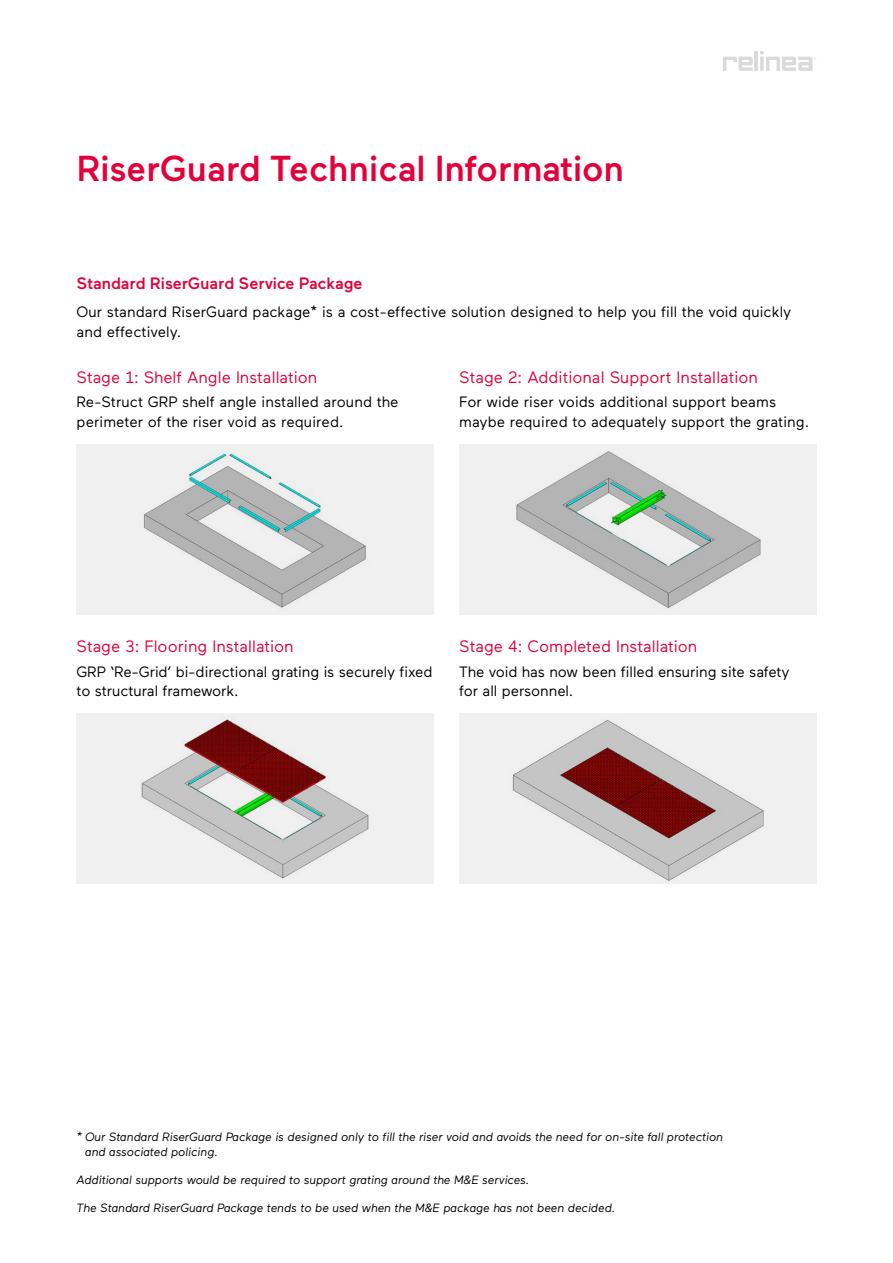
<style>
.page{position:relative;width:893px;height:1263px;background:#fff}
.page>*{position:absolute;margin:0;border:0;box-sizing:border-box;transform-origin:0 0}
.t1{font:500 36px "Maax";color:#e4003b}
.t2{font:16.5px "Maax";color:#e4003b}
.t3{font:500 16.5px "Maax";color:#e4003b}
.t4{font:15px/19.5px "Maax";color:#000}
.t5{font:italic 12px/15px "Maax";letter-spacing:-.01em;color:#000}
</style>
<div class="page">
<div style="left:459px;top:444px;width:357px;height:170px;background:#f0f0f0"></div>
<img style="left:516px;top:451px;width:245px;height:158px">
<hr style="left:754px;top:51px;width:4px;height:20px;background:#dadada">
<svg style="left:723px;top:57px;width:30px;height:14px"></svg>
<svg style="left:760px;top:51px;width:56px;height:20px"></svg>
<div style="left:77px;top:444px;width:357px;height:170px;background:#f0f0f0"></div>
<div style="left:77px;top:713px;width:357px;height:170px;background:#f0f0f0"></div>
<div style="left:459px;top:713px;width:357px;height:170px;background:#f0f0f0"></div>
<img style="left:144px;top:453px;width:222px;height:155px">
<img style="left:141px;top:719px;width:228px;height:160px">
<img style="left:512px;top:720px;width:252px;height:161px">
<h1 class="t1" style="left:77px;top:149px;width:549px">RiserGuard Technical Information</h1>
<p class="t3" style="left:77px;top:275px;width:287px">Standard RiserGuard Service Package</p>
<p class="t4" style="left:77px;top:302px;width:716px">Our standard RiserGuard package* is a cost-effective solution designed to help you fill the void quickly and effectively.</p>
<p class="t2" style="left:77px;top:368px;width:242px">Stage 1: Shelf Angle Installation</p>
<p class="t4" style="left:77px;top:392px;width:324px">Re-Struct GRP shelf angle installed around the perimeter of the riser void as required.</p>
<p class="t2" style="left:459px;top:368px;width:300px">Stage 2: Additional Support Installation</p>
<p class="t4" style="left:459px;top:392px;width:352px">For wide riser voids additional support beams maybe required to adequately support the grating.</p>
<p class="t2" style="left:77px;top:638px;width:219px">Stage 3: Flooring Installation</p>
<p class="t2" style="left:459px;top:638px;width:240px">Stage 4: Completed Installation</p>
<p class="t4" style="left:77px;top:662px;width:357px">GRP ‘Re-Grid’ bi-directional grating is securely fixed to structural framework.</p>
<p class="t4" style="left:459px;top:662px;width:332px">The void has now been filled ensuring site safety for all personnel.</p>
<p class="t5" style="left:85px;top:1130px;width:640px;text-indent:-9px">* Our Standard RiserGuard Package is designed only to fill the riser void and avoids the need for on-site fall protection and associated policing.</p>
<p class="t5" style="left:77px;top:1172px;width:454px">Additional supports would be required to support grating around the M&amp;E services.</p>
<p class="t5" style="left:77px;top:1200px;width:540px">The Standard RiserGuard Package tends to be used when the M&amp;E package has not been decided.</p>
</div>
